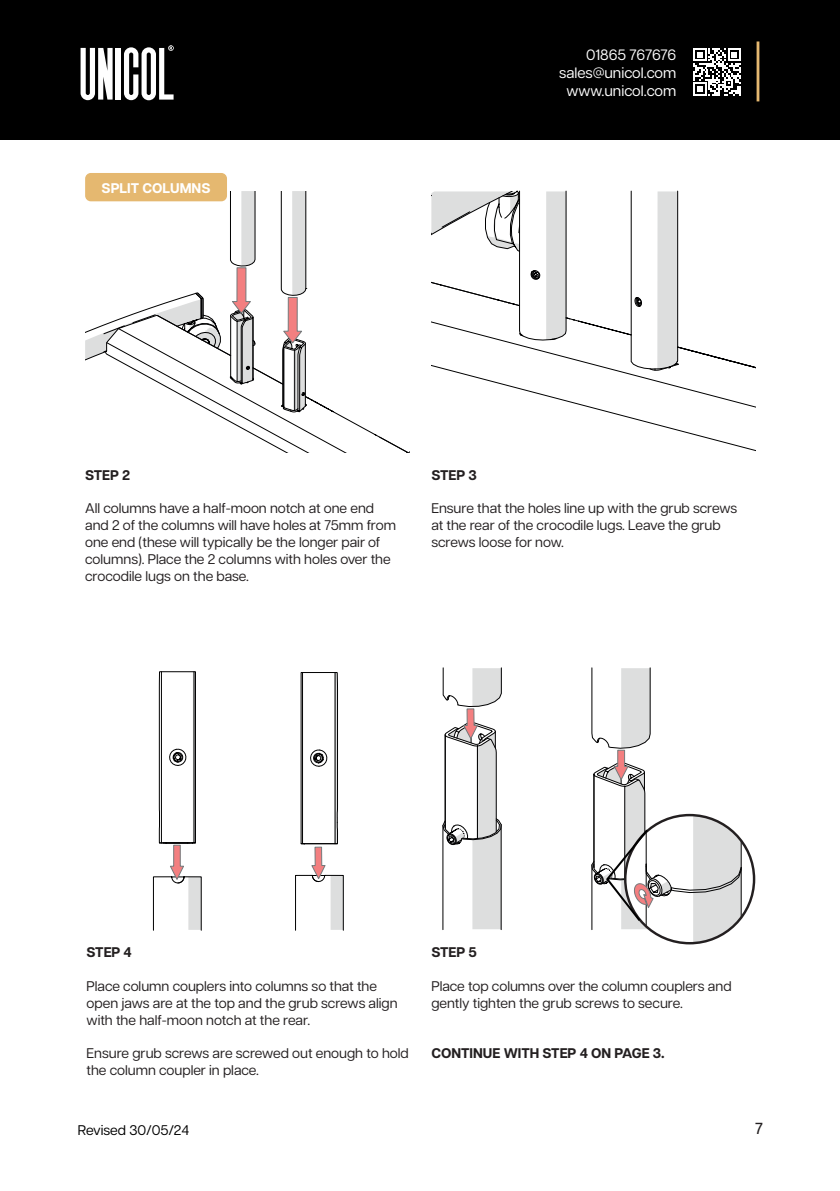
<style>
.page{position:relative;width:840px;height:1191px;background:#fff}
.page>*{position:absolute;margin:0;border:0;box-sizing:border-box;transform-origin:0 0}
.t1{font:500 16px "Articulat CF";color:#231f20}
.t2{font:15px/18px "Articulat CF";color:#fff;text-align:right}
.t3{font:14px/16.8px "Articulat CF";color:#231f20}
.t4{font:700 14px "Articulat CF";color:#231f20}
.t5{font:14px "Articulat CF";color:#000}
.t6{font:700 14px "Articulat CF";color:#fff}
</style>
<div class="page">
<div style="left:0;top:0;width:839px;height:140px;background:#000"></div>
<svg style="left:124px;top:45px;width:49px;height:55px"></svg>
<div style="left:116px;top:48px;width:5px;height:52px;background:#fff"></div>
<svg style="left:80px;top:48px;width:32px;height:52px"></svg>
<hr style="left:756px;top:41px;width:3px;height:60px;background:#e5b870">
<svg style="left:693px;top:48px;width:47px;height:48px"></svg>
<svg style="left:442px;top:667px;width:59px;height:263px"></svg>
<svg style="left:625px;top:815px;width:128px;height:128px"></svg>
<svg style="left:591px;top:667px;width:150px;height:276px"></svg>
<svg style="left:295px;top:672px;width:48px;height:258px"></svg>
<svg style="left:153px;top:671px;width:48px;height:259px"></svg>
<svg style="left:447px;top:273px;width:307px;height:178px"></svg>
<svg style="left:431px;top:191px;width:246px;height:179px"></svg>
<svg style="left:189px;top:342px;width:175px;height:111px"></svg>
<svg style="left:310px;top:428px;width:99px;height:25px"></svg>
<svg style="left:85px;top:191px;width:170px;height:209px"></svg>
<svg style="left:281px;top:191px;width:25px;height:221px"></svg>
<div style="left:85px;top:173px;width:142px;height:28px;background:#e5b870;border-radius:6px"></div>
<p class="t6" style="left:102px;top:177px;width:110px">SPLIT COLUMNS</p>
<p class="t2" style="left:559px;top:44px;width:118px">01865 767676 sales@unicol.com www.unicol.com</p>
<p class="t4" style="left:85px;top:464px;width:47px">STEP 2</p>
<p class="t3" style="left:85px;top:499px;width:312px">All columns have a half-moon notch at one end and 2 of the columns will have holes at 75mm from one end (these will typically be the longer pair of columns). Place the 2 columns with holes over the crocodile lugs on the base.</p>
<p class="t4" style="left:431px;top:464px;width:47px">STEP 3</p>
<p class="t3" style="left:431px;top:499px;width:307px">Ensure that the holes line up with the grub screws at the rear of the crocodile lugs. Leave the grub screws loose for now.</p>
<p class="t4" style="left:86px;top:942px;width:47px">STEP 4</p>
<p class="t3" style="left:86px;top:977px;width:312px">Place column couplers into columns so that the open jaws are at the top and the grub screws align with the half-moon notch at the rear.</p>
<p class="t3" style="left:86px;top:1044px;width:323px">Ensure grub screws are screwed out enough to hold the column coupler in place.</p>
<p class="t4" style="left:431px;top:942px;width:47px">STEP 5</p>
<p class="t3" style="left:431px;top:977px;width:301px">Place top columns over the column couplers and gently tighten the grub screws to secure.</p>
<p class="t4" style="left:431px;top:1043px;width:235px">CONTINUE WITH STEP 4 ON PAGE 3.</p>
<p class="t5" style="left:78px;top:1119px;width:113px">Revised 30/05/24</p>
<p class="t1" style="left:754px;top:1117px;width:9px">7</p>
</div>
